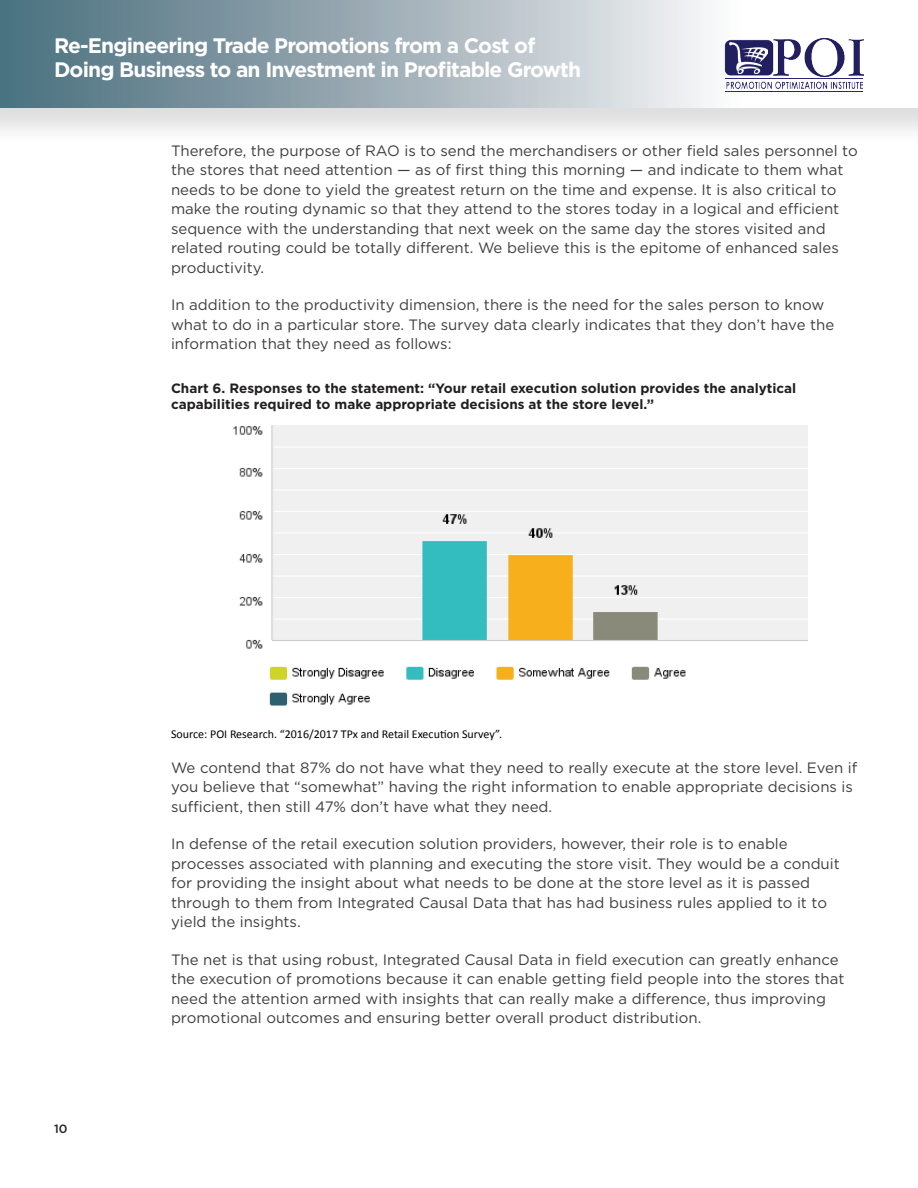
<style>
.page{position:relative;width:918px;height:1188px;background:#fff}
.page>*{position:absolute;margin:0;border:0;box-sizing:border-box;transform-origin:0 0}
.t1{font:700 21px/24px "Gotham";letter-spacing:-.04em;color:#fff}
.Body_Text{font:15px/19.5px "Gotham";color:#3e3e3f}
.Chart_Title{font:700 13.5px/16.5px "Gotham";color:#231f20}
.Chart_Subtitle{font:12px "Calibri";color:#000}
.t2{font:500 12px "Gotham";color:#231f20}
</style>
<div class="page">
<div style="left:0;top:0;width:918px;height:146px;background:#231f20;opacity:.15"></div>
<div style="left:0;top:0;width:918px;height:108px;background:linear-gradient(to right,#4b6e7d,#fff)"></div>
<img style="left:720px;top:36px;width:144px;height:40px">
<img style="left:726px;top:82px;width:136px;height:6px">
<img style="left:724px;top:39px;width:49px;height:37px">
<hr style="left:725px;top:78px;width:138px;height:1px;background:#2a2774">
<hr style="left:725px;top:91px;width:138px;height:1px;background:#2a2774">
<img style="left:730px;top:43px;width:37px;height:30px">
<img style="left:233px;top:425px;width:574px;height:281px">
<h1 class="t1" style="left:54px;top:33px;width:529px">Re-Engineering Trade Promotions from a Cost of<br>Doing Business to an Investment in Profitable Growth</h1>
<p class="Body_Text" style="left:171px;top:141px;width:688px">Therefore, the purpose of RAO is to send the merchandisers or other field sales personnel to the stores that need attention — as of first thing this morning — and indicate to them what needs to be done to yield the greatest return on the time and expense. It is also critical to make the routing dynamic so that they attend to the stores today in a logical and efficient sequence with the understanding that next week on the same day the stores visited and related routing could be totally different. We believe this is the epitome of enhanced sales productivity.</p>
<p class="Body_Text" style="left:171px;top:295px;width:665px">In addition to the productivity dimension, there is the need for the sales person to know what to do in a particular store. The survey data clearly indicates that they don’t have the information that they need as follows:</p>
<p class="Chart_Title" style="left:171px;top:380px;width:627px">Chart 6. Responses to the statement: “Your retail execution solution provides the analytical capabilities required to make appropriate decisions at the store level.”</p>
<p class="t2" style="left:54px;top:1121px;width:15px">10</p>
<p class="Chart_Subtitle" style="left:171px;top:727px;width:333px">Source: POI Research. “2016/2017 TPx and Retail Execution Survey”.</p>
<p class="Body_Text" style="left:171px;top:757px;width:688px">We contend that 87% do not have what they need to really execute at the store level. Even if you believe that “somewhat” having the right information to enable appropriate decisions is sufficient, then still 47% don’t have what they need.</p>
<p class="Body_Text" style="left:171px;top:834px;width:670px">In defense of the retail execution solution providers, however, their role is to enable processes associated with planning and executing the store visit. They would be a conduit for providing the insight about what needs to be done at the store level as it is passed through to them from Integrated Causal Data that has had business rules applied to it to yield the insights.</p>
<p class="Body_Text" style="left:171px;top:949px;width:675px">The net is that using robust, Integrated Causal Data in field execution can greatly enhance the execution of promotions because it can enable getting field people into the stores that need the attention armed with insights that can really make a difference, thus improving promotional outcomes and ensuring better overall product distribution.</p>
</div>
